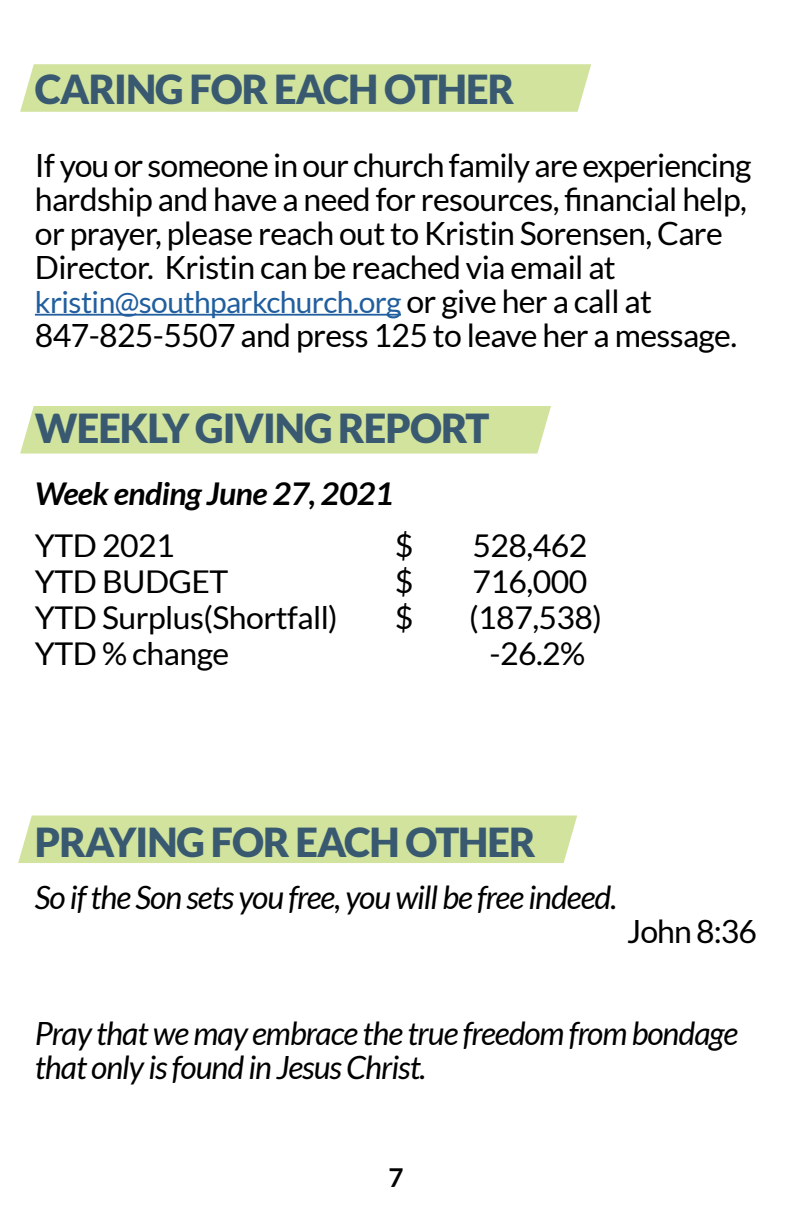
<style>
.page{position:relative;width:792px;height:1224px;background:#fff}
.page>*{position:absolute;margin:0;border:0;box-sizing:border-box;transform-origin:0 0}
.t1{font:900 40px "Lato";letter-spacing:-.025em;color:#395971}
.t2{font:32px/34px "Lato";letter-spacing:-.02em;color:#000}
.t3{font:italic 32px/34px "Lato";letter-spacing:-.03em;color:#000}
.t4{font:31.4px "Lato";letter-spacing:-.015em;color:#000}
.t5{font:italic 700 31.4px "Lato";letter-spacing:-.015em;color:#000}
.t6{font:30px "Lato";letter-spacing:-.02em;color:#215e9e}
.t7{font:700 26px "Lato";color:#000}
.s1{font-size:32px;color:#000}
</style>
<div class="page">
<div style="left:20px;top:406px;width:531px;height:48px;background:#d1e39d"></div>
<div style="left:20px;top:64px;width:571px;height:48px;background:#d1e39d"></div>
<div style="left:18px;top:816px;width:559px;height:47px;background:#d1e39d"></div>
<hr style="left:35px;top:314px;width:366px;height:2px;background:#215e9e">
<p class="t1" style="left:35px;top:66px;width:481px">CARING FOR EACH OTHER</p>
<p class="t2" style="left:35px;top:148px;width:718px">If you or someone in our church family are experiencing hardship and have a need for resources, financial help, or prayer, please reach out to Kristin Sorensen, Care Director. Kristin can be reached via email at</p>
<p class="t6" style="left:35px;top:285px;width:619px">kristin@southparkchurch.org <span class="s1">or give her a call at</span></p>
<p class="t2" style="left:35px;top:318px;width:704px">847-825-5507 and press 125 to leave her a message.</p>
<p class="t1" style="left:35px;top:405px;width:456px">WEEKLY GIVING REPORT</p>
<p class="t5" style="left:35px;top:475px;width:360px">Week ending June 27, 2021</p>
<p class="t4" style="left:35px;top:528px;width:141px">YTD 2021</p>
<p class="t4" style="left:395px;top:528px;width:20px">$</p>
<p class="t4" style="left:473px;top:528px;width:116px">528,462</p>
<p class="t4" style="left:35px;top:564px;width:195px">YTD BUDGET</p>
<p class="t4" style="left:395px;top:564px;width:20px">$</p>
<p class="t4" style="left:473px;top:564px;width:116px">716,000</p>
<p class="t4" style="left:35px;top:600px;width:305px">YTD Surplus(Shortfall)</p>
<p class="t4" style="left:395px;top:600px;width:20px">$</p>
<p class="t4" style="left:469px;top:600px;width:134px">(187,538)</p>
<p class="t4" style="left:35px;top:636px;width:196px">YTD % change</p>
<p class="t4" style="left:489px;top:636px;width:97px">-26.2%</p>
<p class="t1" style="left:35px;top:819px;width:502px">PRAYING FOR EACH OTHER</p>
<p class="t3" style="left:35px;top:881px;width:584px">So if the Son sets you free, you will be free indeed.</p>
<p class="t2" style="left:627px;top:914px;width:131px">John 8:36</p>
<p class="t3" style="left:35px;top:1017px;width:705px">Pray that we may embrace the true freedom from bondage that only is found in Jesus Christ.</p>
<p class="t7" style="left:388px;top:1163px;width:17px">7</p>
</div>
